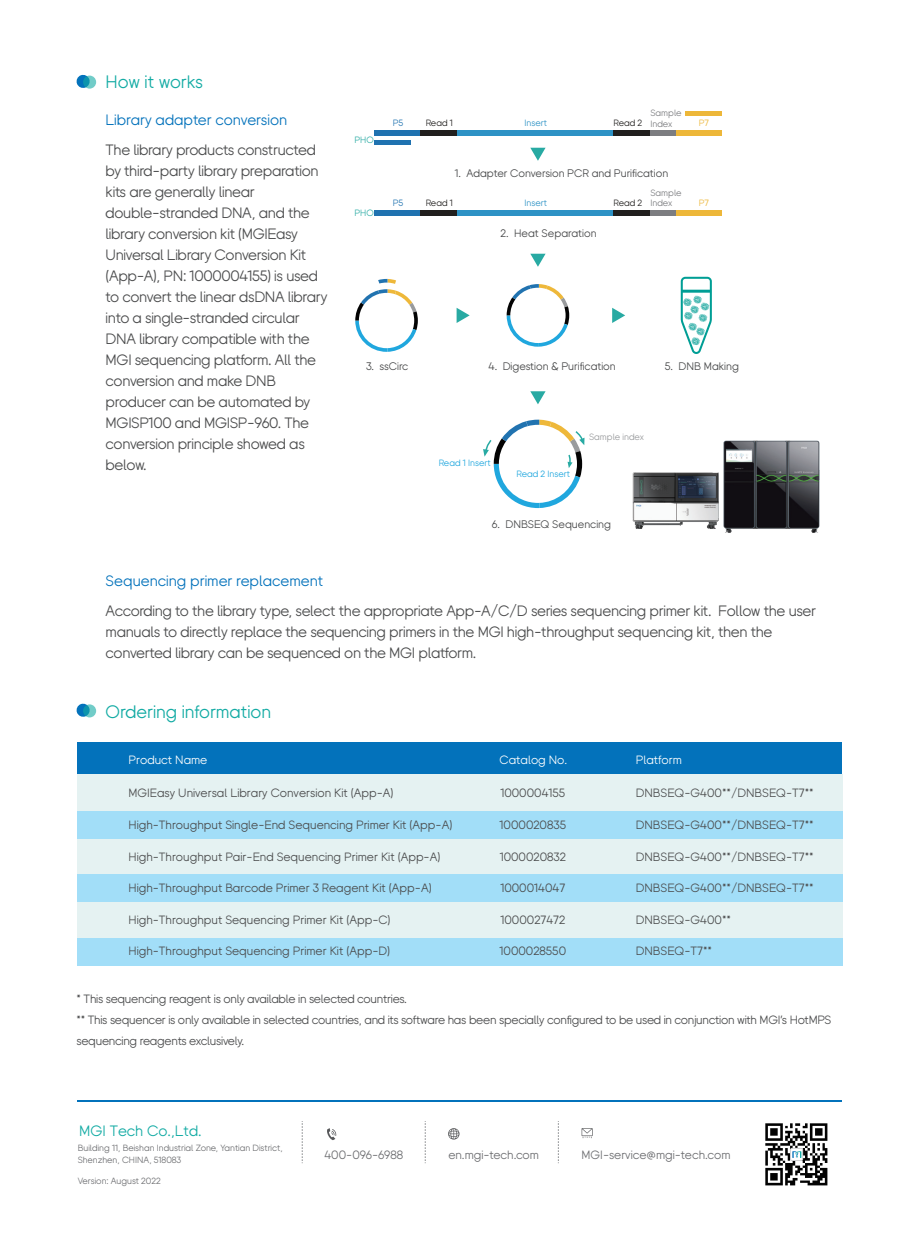
<style>
.page{position:relative;width:919px;height:1238px;background:#fff}
.page>*{position:absolute;margin:0;border:0;box-sizing:border-box;transform-origin:0 0}
.t1{font:18px "BGI";color:#13aba4}
.t2{font:15px/21px "BGI";letter-spacing:-.02em;color:#4b4c4d}
.t3{font:15px "BGI";color:#0372bb}
.t4{font:15px "BGI";color:#13aba4}
.t5{font:12px "BGI";color:#4b4c4d}
.t6{font:12px/21px "BGI";letter-spacing:-.02em;color:#4b4c4d}
.t7{font:12px "BGI";color:#6c6d70}
.t8{font:12px "BGI";color:#fff}
.t9{font:10.95px "BGI";color:#454647}
.t10{font:9.15px "BGI";color:#7c7d80}
.t11{font:9.15px "BGI";color:#20a7de}
.t12{font:9.15px "BGI";color:#211f1e}
.t13{font:9.15px "BGI";color:#2d92c5}
.t14{font:9.15px "BGI";color:#999b9d}
.t15{font:9.15px "BGI";color:#28aaa3}
.t16{font:9.15px "BGI";color:#1f72b0}
.t17{font:9.15px "BGI";color:#edb739}
.t18{font:9px/12px "BGI";color:#6d6e71}
</style>
<div class="page">
<hr style="left:78px;top:1100px;width:763px;height:1px;background:#0372bb">
<svg style="left:76px;top:703px;width:11px;height:14px"></svg>
<svg style="left:83px;top:704px;width:13px;height:13px"></svg>
<svg style="left:76px;top:74px;width:14px;height:14px"></svg>
<svg style="left:83px;top:76px;width:13px;height:13px"></svg>
<svg style="left:581px;top:1128px;width:11px;height:10px"></svg>
<svg style="left:327px;top:1128px;width:10px;height:12px"></svg>
<svg style="left:448px;top:1128px;width:11px;height:11px"></svg>
<img style="left:765px;top:1123px;width:63px;height:63px">
<svg style="left:790px;top:1148px;width:12px;height:12px"></svg>
<div style="left:790px;top:1148px;width:12px;height:12px;border:1px solid #d1d2d4;border-radius:2px"></div>
<svg style="left:792px;top:1151px;width:9px;height:6px"></svg>
<svg style="left:302px;top:1121px;width:1px;height:42px"></svg>
<svg style="left:425px;top:1121px;width:1px;height:42px"></svg>
<svg style="left:558px;top:1121px;width:1px;height:42px"></svg>
<div style="left:77px;top:774px;width:765px;height:191px;background:#e5f2f2"></div>
<div style="left:77px;top:811px;width:765px;height:27px;background:#a2def8"></div>
<div style="left:77px;top:874px;width:765px;height:27px;background:#a2def8"></div>
<div style="left:77px;top:937px;width:765px;height:28px;background:#a2def8"></div>
<div style="left:78px;top:742px;width:763px;height:32px;background:#0372bb"></div>
<svg style="left:355px;top:279px;width:63px;height:73px"></svg>
<svg style="left:506px;top:284px;width:63px;height:62px"></svg>
<div style="left:374px;top:131px;width:46px;height:5px;background:#1f72b0"></div>
<div style="left:420px;top:131px;width:36px;height:5px;background:#211f1e"></div>
<div style="left:456px;top:131px;width:157px;height:5px;background:#2d92c5"></div>
<div style="left:613px;top:131px;width:37px;height:5px;background:#211f1e"></div>
<div style="left:650px;top:131px;width:26px;height:5px;background:#7c7d80"></div>
<div style="left:676px;top:131px;width:45px;height:5px;background:#edb739"></div>
<div style="left:374px;top:140px;width:37px;height:5px;background:#1f72b0"></div>
<hr style="left:684px;top:112px;width:37px;height:4px;background:#edb739">
<div style="left:374px;top:210px;width:46px;height:5px;background:#1f72b0"></div>
<div style="left:420px;top:210px;width:36px;height:5px;background:#211f1e"></div>
<div style="left:456px;top:210px;width:157px;height:5px;background:#2d92c5"></div>
<div style="left:613px;top:210px;width:37px;height:5px;background:#211f1e"></div>
<div style="left:650px;top:210px;width:26px;height:5px;background:#7c7d80"></div>
<div style="left:676px;top:210px;width:45px;height:5px;background:#edb739"></div>
<svg style="left:680px;top:277px;width:31px;height:77px"></svg>
<svg style="left:530px;top:148px;width:15px;height:13px"></svg>
<svg style="left:530px;top:254px;width:15px;height:13px"></svg>
<svg style="left:456px;top:308px;width:13px;height:15px"></svg>
<svg style="left:612px;top:308px;width:13px;height:15px"></svg>
<svg style="left:530px;top:391px;width:15px;height:13px"></svg>
<svg style="left:483px;top:419px;width:101px;height:89px"></svg>
<img style="left:632px;top:472px;width:73px;height:57px">
<img style="left:705px;top:440px;width:115px;height:93px">
<p class="t1" style="left:106px;top:74px;width:99px">How it works</p>
<p class="t3" style="left:106px;top:113px;width:183px">Library adapter conversion</p>
<p class="t2" style="left:106px;top:140px;width:223px">The library products constructed by third-party library preparation kits are generally linear double-stranded DNA, and the library conversion kit (MGIEasy<br>Universal Library Conversion Kit (App-A), PN: 1000004155) is used to convert the linear dsDNA library into a single-stranded circular<br>DNA library compatible with the<br>MGI sequencing platform. All the conversion and make DNB producer can be automated by<br>MGISP100 and MGISP-960. The conversion principle showed as below.</p>
<p class="t3" style="left:106px;top:573px;width:219px">Sequencing primer replacement</p>
<p class="t15" style="left:354px;top:135px;width:21px">PHO</p>
<p class="t16" style="left:393px;top:119px;width:12px">P5</p>
<p class="t15" style="left:354px;top:208px;width:21px">PHO</p>
<p class="t16" style="left:393px;top:198px;width:12px">P5</p>
<p class="t10" style="left:650px;top:109px;width:33px">Sample</p>
<p class="t12" style="left:426px;top:119px;width:29px">Read 1</p>
<p class="t12" style="left:613px;top:119px;width:30px">Read 2</p>
<p class="t17" style="left:699px;top:119px;width:11px">P7</p>
<p class="t13" style="left:524px;top:119px;width:24px">Insert</p>
<p class="t10" style="left:650px;top:120px;width:23px">Index</p>
<p class="t9" style="left:455px;top:168px;width:215px">1. Adapter Conversion PCR and Purification</p>
<p class="t10" style="left:650px;top:188px;width:33px">Sample</p>
<p class="t12" style="left:426px;top:198px;width:29px">Read 1</p>
<p class="t12" style="left:613px;top:198px;width:30px">Read 2</p>
<p class="t17" style="left:699px;top:198px;width:11px">P7</p>
<p class="t13" style="left:524px;top:198px;width:24px">Insert</p>
<p class="t10" style="left:650px;top:199px;width:23px">Index</p>
<p class="t9" style="left:500px;top:228px;width:97px">2. Heat Separation</p>
<p class="t9" style="left:366px;top:361px;width:44px">3. ssCirc</p>
<p class="t9" style="left:488px;top:361px;width:129px">4. Digestion &amp; Purification</p>
<p class="t9" style="left:665px;top:361px;width:75px">5. DNB Making</p>
<p class="t11" style="left:439px;top:458px;width:54px">Read 1 Insert</p>
<p class="t11" style="left:516px;top:470px;width:55px">Read 2 Insert</p>
<p class="t14" style="left:589px;top:433px;width:56px">Sample index</p>
<p class="t9" style="left:492px;top:519px;width:120px">6. DNBSEQ Sequencing</p>
<p class="t2" style="left:106px;top:601px;width:712px">According to the library type, select the appropriate App-A/C/D series sequencing primer kit. Follow the user manuals to directly replace the sequencing primers in the MGI high-throughput sequencing kit, then the converted library can be sequenced on the MGI platform.</p>
<p class="t1" style="left:106px;top:703px;width:167px">Ordering information</p>
<p class="t8" style="left:128px;top:754px;width:80px">Product Name</p>
<p class="t5" style="left:128px;top:787px;width:266px">MGIEasy Universal Library Conversion Kit (App-A)</p>
<p class="t5" style="left:128px;top:819px;width:325px">High-Throughput Single-End Sequencing Primer Kit (App-A)</p>
<p class="t5" style="left:128px;top:850px;width:313px">High-Throughput Pair-End Sequencing Primer Kit (App-A)</p>
<p class="t5" style="left:128px;top:882px;width:305px">High-Throughput Barcode Primer 3 Reagent Kit (App-A)</p>
<p class="t5" style="left:128px;top:913px;width:263px">High-Throughput Sequencing Primer Kit (App-C)</p>
<p class="t5" style="left:128px;top:945px;width:263px">High-Throughput Sequencing Primer Kit (App-D)</p>
<p class="t8" style="left:499px;top:754px;width:69px">Catalog No.</p>
<p class="t8" style="left:635px;top:754px;width:48px">Platform</p>
<p class="t5" style="left:500px;top:787px;width:66px">1000004155</p>
<p class="t5" style="left:499px;top:819px;width:68px">1000020835</p>
<p class="t5" style="left:499px;top:850px;width:68px">1000020832</p>
<p class="t5" style="left:500px;top:882px;width:66px">1000014047</p>
<p class="t5" style="left:500px;top:913px;width:66px">1000027472</p>
<p class="t5" style="left:499px;top:945px;width:68px">1000028550</p>
<p class="t5" style="left:635px;top:787px;width:179px">DNBSEQ-G400**/DNBSEQ-T7**</p>
<p class="t5" style="left:635px;top:819px;width:179px">DNBSEQ-G400**/DNBSEQ-T7**</p>
<p class="t5" style="left:635px;top:850px;width:179px">DNBSEQ-G400**/DNBSEQ-T7**</p>
<p class="t5" style="left:635px;top:882px;width:179px">DNBSEQ-G400**/DNBSEQ-T7**</p>
<p class="t5" style="left:635px;top:913px;width:97px">DNBSEQ-G400**</p>
<p class="t5" style="left:635px;top:945px;width:78px">DNBSEQ-T7**</p>
<p class="t6" style="left:77px;top:988px;width:756px">* This sequencing reagent is only available in selected countries.<br>** This sequencer is only available in selected countries, and its software has been specially configured to be used in conjunction with MGI’s HotMPS sequencing reagents exclusively.</p>
<p class="t4" style="left:79px;top:1124px;width:124px">MGI Tech Co.,Ltd.</p>
<p class="t18" style="left:78px;top:1142px;width:206px">Building 11, Beishan Industrial Zone, Yantian District,<br>Shenzhen, CHINA, 518083</p>
<p class="t18" style="left:78px;top:1175px;width:84px">Version: August 2022</p>
<p class="t7" style="left:324px;top:1148px;width:80px">400-096-6988</p>
<p class="t7" style="left:448px;top:1148px;width:92px">en.mgi-tech.com</p>
<p class="t7" style="left:581px;top:1148px;width:150px">MGI-service@mgi-tech.com</p>
</div>
